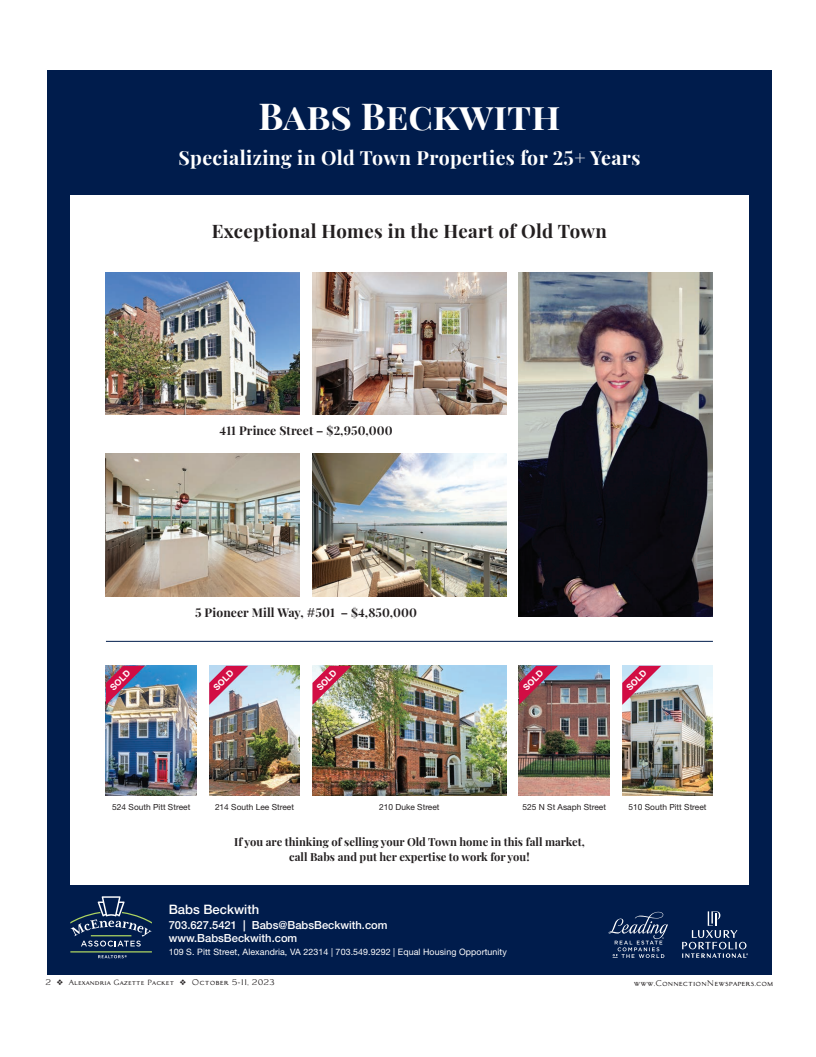
<style>
.page{position:relative;width:816px;height:1057px;background:#fff}
.page>*{position:absolute;margin:0;border:0;box-sizing:border-box;transform-origin:0 0}
.t1{font:700 37.2px "Playfair Display";letter-spacing:.11em;color:#fff}
.t2{font:700 19.5px "Playfair Display";letter-spacing:.02em;color:#fff}
.t3{font:700 18.6px "Playfair Display";letter-spacing:.02em;color:#231f20}
.t4{font:500 13px "Helvetica Neue LT Std";color:#fff}
.t5{font:700 12.1px "Playfair Display";letter-spacing:.01em;color:#231f20}
.t6{font:700 11.2px/15px "Playfair Display";color:#231f20;text-align:center}
.t7{font:500 11.2px/13.4px "Helvetica Neue LT Std";color:#fff}
.t8{font:8.8px "Helvetica Neue LT Std";letter-spacing:.01em;color:#fff}
.t9{font:700 8.7px "Helvetica Neue LT Std";color:#fff}
.t10{font:8.4px "Helvetica Neue LT Std";color:#231f20}
.t11{font:8px "Architect Bold V";color:#231f20}
.t12{font:7.4px "Architect Bold V";color:#231f20}
.s1{font-family:"Benton Sans";font-weight:400}
.s2{font-size:8px}
</style>
<div class="page">
<div style="left:47px;top:70px;width:724px;height:904px;background:#001c4c"></div>
<div style="left:70px;top:196px;width:678px;height:689px;background:#fff"></div>
<svg style="left:98px;top:955px;width:29px;height:3px"></svg>
<hr style="left:70px;top:951px;width:82px;height:1px;background:#add461">
<svg style="left:70px;top:896px;width:82px;height:50px"></svg>
<svg style="left:608px;top:911px;width:60px;height:46px"></svg>
<svg style="left:682px;top:911px;width:66px;height:46px"></svg>
<img style="left:106px;top:454px;width:194px;height:142px">
<img style="left:312px;top:454px;width:194px;height:142px">
<img style="left:106px;top:272px;width:194px;height:142px">
<img style="left:312px;top:272px;width:194px;height:142px">
<img style="left:312px;top:665px;width:194px;height:130px">
<svg style="left:312px;top:665px;width:39px;height:39px;background:#c07780"></svg>
<img style="left:106px;top:665px;width:91px;height:130px">
<img style="left:622px;top:665px;width:91px;height:130px">
<svg style="left:622px;top:665px;width:39px;height:39px;background:#c27b92"></svg>
<img style="left:209px;top:665px;width:91px;height:130px">
<img style="left:519px;top:665px;width:90px;height:130px">
<svg style="left:519px;top:665px;width:39px;height:39px;background:#9b445d"></svg>
<svg style="left:209px;top:665px;width:39px;height:39px;background:#c480a0"></svg>
<svg style="left:106px;top:665px;width:39px;height:39px;background:#9f5e7b"></svg>
<img style="left:519px;top:272px;width:194px;height:344px">
<hr style="left:106px;top:640px;width:607px;height:1px;background:#001c4c">
<p class="t1" style="left:258px;top:87px;width:303px">Babs Beckwith</p>
<p class="t2" style="left:178px;top:142px;width:463px">Specializing in Old Town Properties for 25+ Years</p>
<p class="t3" style="left:212px;top:216px;width:397px">Exceptional Homes in the Heart of Old Town</p>
<p class="t5" style="left:220px;top:421px;width:175px">411 Prince Street – $2,950,000</p>
<p class="t5" style="left:195px;top:602px;width:223px">5 Pioneer Mill Way, <span class="s1">#</span>501 – $4,850,000</p>
<p class="t9" style="left:108px;top:684px;width:26px;rotate:-45deg">SOLD</p>
<p class="t9" style="left:211px;top:684px;width:26px;rotate:-45deg">SOLD</p>
<p class="t9" style="left:314px;top:684px;width:26px;rotate:-45deg">SOLD</p>
<p class="t9" style="left:521px;top:684px;width:26px;rotate:-45deg">SOLD</p>
<p class="t9" style="left:624px;top:684px;width:26px;rotate:-45deg">SOLD</p>
<p class="t10" style="left:112px;top:802px;width:79px">524 South Pitt Street</p>
<p class="t10" style="left:379px;top:802px;width:62px">210 Duke Street</p>
<p class="t10" style="left:215px;top:802px;width:81px">214 South Lee Street</p>
<p class="t10" style="left:628px;top:802px;width:79px">510 South Pitt Street</p>
<p class="t10" style="left:522px;top:802px;width:85px">525 N St Asaph Street</p>
<p class="t6" style="left:234px;top:833px;width:352px">If you are thinking of selling your Old Town home in this fall market, call Babs and put her expertise to work for you!</p>
<p class="t4" style="left:169px;top:901px;width:92px">Babs Beckwith</p>
<p class="t7" style="left:169px;top:918px;width:220px">703.627.5421 | Babs@BabsBeckwith.com www.BabsBeckwith.com</p>
<p class="t8" style="left:169px;top:946px;width:340px">109 S. Pitt Street, Alexandria, VA 22314 | 703.549.9292 | Equal Housing Opportunity</p>
<p class="t12" style="left:45px;top:978px;width:231px"><span class="s2">2</span> ❖ Alexandria Gazette Packet ❖ <span class="s2">October 5-11, 2023</span></p>
<p class="t11" style="left:634px;top:978px;width:141px">www.ConnectionNewspapers.com</p>
</div>
